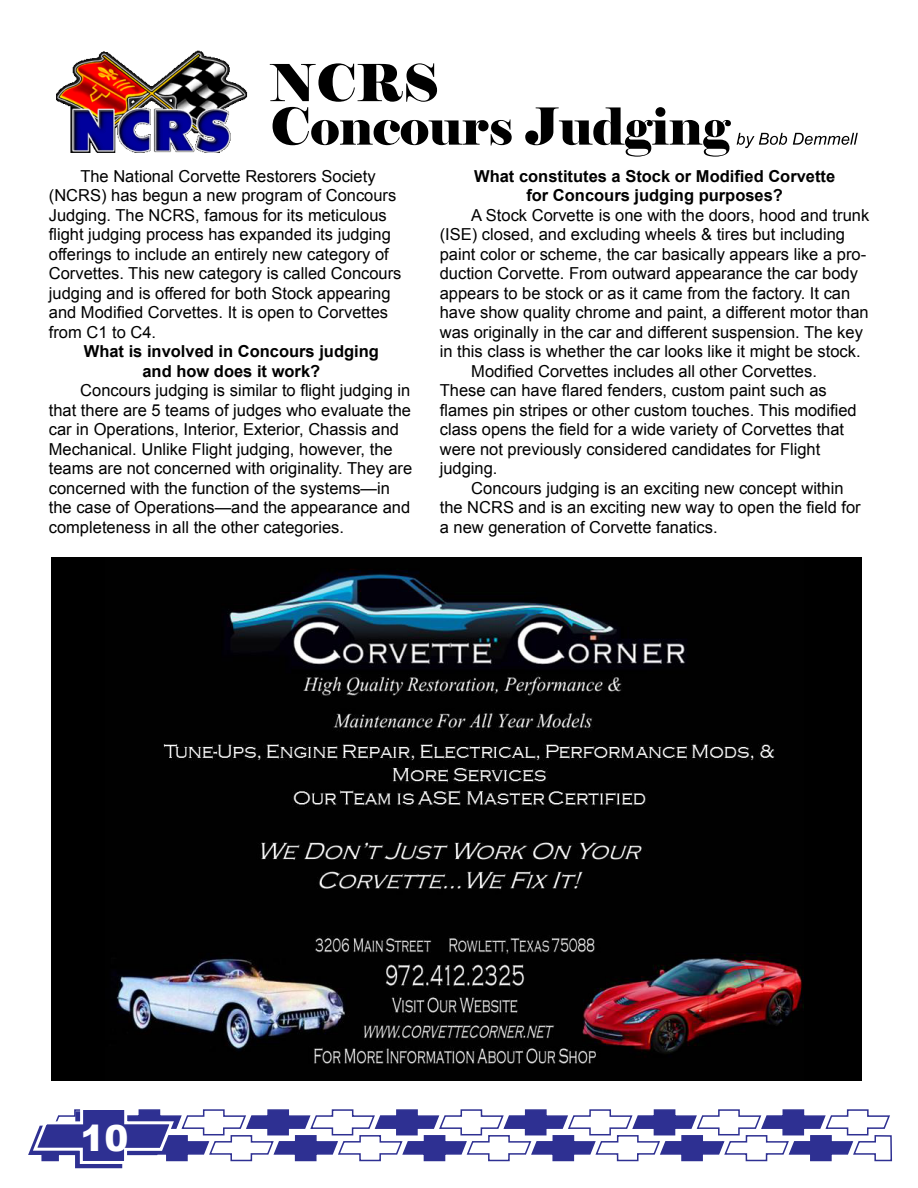
<style>
.page{position:relative;width:918px;height:1188px;background:#fff}
.page>*{position:absolute;margin:0;border:0;box-sizing:border-box;transform-origin:0 0}
.t1{font:51px/43.5px "Elephant";color:#000}
.t2{font:900 36px "Arial";color:#fff}
.t3{font:16.5px/19.5px "Arial";color:#000}
.t4{font:700 16.5px/19.5px "Arial";color:#000;text-align:center}
</style>
<div class="page">
<svg style="left:28px;top:1109px;width:864px;height:60px"></svg>
<div style="left:51px;top:557px;width:810px;height:524px;background:#000"></div>
<img style="left:112px;top:569px;width:690px;height:495px">
<svg style="left:737px;top:133px;width:121px;height:15px"></svg>
<img style="left:56px;top:50px;width:192px;height:103px">
<h1 class="t1" style="left:270px;top:62px;width:461px">NCRS<br>Concours Judging</h1>
<p class="t3" style="left:49px;top:166px;width:354px;text-indent:31px">The National Corvette Restorers Society (NCRS) has begun a new program of Concours Judging. The NCRS, famous for its meticulous flight judging process has expanded its judging offerings to include an entirely new category of Corvettes. This new category is called Concours judging and is offered for both Stock appearing and Modified Corvettes. It is open to Corvettes from C1 to C4.</p>
<p class="t4" style="left:84px;top:342px;width:297px">What is involved in Concours judging and how does it work?</p>
<p class="t3" style="left:49px;top:381px;width:365px;text-indent:31px">Concours judging is similar to flight judging in that there are 5 teams of judges who evaluate the car in Operations, Interior, Exterior, Chassis and Mechanical. Unlike Flight judging, however, the teams are not concerned with originality. They are concerned with the function of the systems—in the case of Operations—and the appearance and completeness in all the other categories.</p>
<p class="t4" style="left:474px;top:167px;width:363px">What constitutes a Stock or Modified Corvette for Concours judging purposes?</p>
<p class="t3" style="left:471px;top:205px;width:400px">A Stock Corvette is one with the doors, hood and trunk</p>
<p class="t3" style="left:440px;top:225px;width:407px">(ISE) closed, and excluding wheels &amp; tires but including</p>
<p class="t3" style="left:440px;top:244px;width:428px">paint color or scheme, the car basically appears like a pro-</p>
<p class="t3" style="left:440px;top:264px;width:420px">duction Corvette. From outward appearance the car body</p>
<p class="t3" style="left:440px;top:283px;width:412px">appears to be stock or as it came from the factory. It can</p>
<p class="t3" style="left:440px;top:303px;width:430px">have show quality chrome and paint, a different motor than</p>
<p class="t3" style="left:440px;top:322px;width:425px">was originally in the car and different suspension. The key</p>
<p class="t3" style="left:440px;top:342px;width:422px">in this class is whether the car looks like it might be stock.</p>
<p class="t3" style="left:471px;top:361px;width:347px">Modified Corvettes includes all other Corvettes.</p>
<p class="t3" style="left:440px;top:381px;width:389px">These can have flared fenders, custom paint such as</p>
<p class="t3" style="left:440px;top:400px;width:418px">flames pin stripes or other custom touches. This modified</p>
<p class="t3" style="left:440px;top:420px;width:406px">class opens the field for a wide variety of Corvettes that</p>
<p class="t3" style="left:440px;top:439px;width:382px">were not previously considered candidates for Flight</p>
<p class="t3" style="left:440px;top:459px;width:59px">judging.</p>
<p class="t3" style="left:471px;top:478px;width:374px">Concours judging is an exciting new concept within</p>
<p class="t3" style="left:440px;top:498px;width:422px">the NCRS and is an exciting new way to open the field for</p>
<p class="t3" style="left:440px;top:517px;width:279px">a new generation of Corvette fanatics.</p>
<h2 class="t2" style="left:80px;top:1112px;width:50px">10</h2>
</div>
